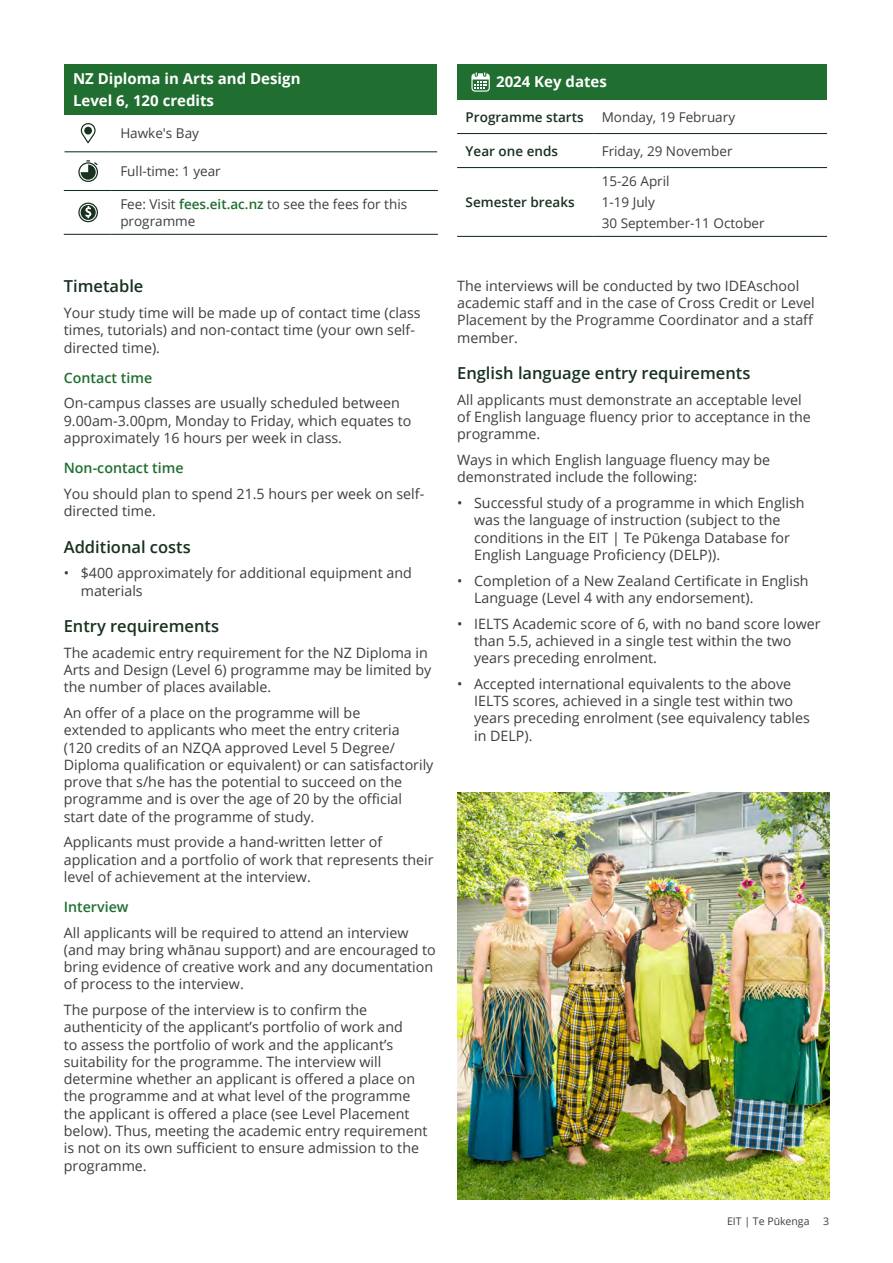
<style>
.page{position:relative;width:893px;height:1263px;background:#fff}
.page>*{position:absolute;margin:0;border:0;box-sizing:border-box;transform-origin:0 0}
.t1{font:600 16.5px "Open Sans";color:#183121}
.t2{font:700 15px/22.2px "Open Sans";color:#fff}
.t3{font:14.25px/17.2px "Open Sans";color:#3e3e3f}
.t4{font:600 14.25px "Open Sans";color:#216e31}
.t5{font:13.5px/20.7px "Open Sans";color:#3e3e3f}
.t6{font:600 13.5px "Open Sans";color:#183121}
.t7{font:10.5px "Open Sans";color:#3e3e3f}
.s1{font-weight:600;color:#216e31}
</style>
<div class="page">
<div style="left:65px;top:64px;width:372px;height:51px;background:#216e31"></div>
<hr style="left:65px;top:151px;width:47px;height:1px;background:#183121">
<hr style="left:112px;top:151px;width:325px;height:1px;background:#183121">
<hr style="left:64px;top:190px;width:48px;height:1px;background:#183121">
<hr style="left:112px;top:190px;width:326px;height:1px;background:#183121">
<hr style="left:64px;top:234px;width:48px;height:1px;background:#183121">
<hr style="left:112px;top:234px;width:326px;height:1px;background:#183121">
<svg style="left:81px;top:123px;width:15px;height:20px"></svg>
<svg style="left:78px;top:160px;width:20px;height:22px"></svg>
<svg style="left:78px;top:203px;width:20px;height:19px"></svg>
<div style="left:457px;top:64px;width:370px;height:35px;background:#216e31"></div>
<hr style="left:457px;top:133px;width:136px;height:1px;background:#183121">
<hr style="left:593px;top:133px;width:234px;height:1px;background:#183121">
<hr style="left:457px;top:167px;width:136px;height:1px;background:#183121">
<hr style="left:457px;top:236px;width:136px;height:1px;background:#183121">
<hr style="left:593px;top:167px;width:234px;height:1px;background:#183121">
<hr style="left:593px;top:236px;width:234px;height:1px;background:#183121">
<svg style="left:471px;top:72px;width:19px;height:20px"></svg>
<img style="left:457px;top:792px;width:372px;height:407px">
<p class="t2" style="left:73px;top:67px;width:229px">NZ Diploma in Arts and Design<br>Level 6, 120 credits</p>
<p class="t5" style="left:120px;top:123px;width:80px">Hawke's Bay</p>
<p class="t5" style="left:120px;top:161px;width:102px">Full-time: 1 year</p>
<p class="t5" style="left:120px;top:196px;width:288px;line-height:16.5px">Fee: Visit <span class="s1">fees.eit.ac.nz</span> to see the fees for this programme</p>
<p class="t1" style="left:64px;top:275px;width:81px">Timetable</p>
<p class="t3" style="left:64px;top:304px;width:358px">Your study time will be made up of contact time (class times, tutorials) and non-contact time (your own self&shy;directed time).</p>
<p class="t4" style="left:64px;top:368px;width:90px">Contact time</p>
<p class="t3" style="left:64px;top:394px;width:349px">On-campus classes are usually scheduled between<br>9.00am-3.00pm, Monday to Friday, which equates to approximately 16 hours per week in class.</p>
<p class="t4" style="left:64px;top:458px;width:121px">Non-contact time</p>
<p class="t3" style="left:64px;top:485px;width:362px">You should plan to spend 21.5 hours per week on self&shy;directed time.</p>
<p class="t1" style="left:64px;top:535px;width:128px">Additional costs</p>
<p class="t3" style="left:81px;top:564px;width:333px;text-indent:-17px">• $400 approximately for additional equipment and materials</p>
<p class="t1" style="left:64px;top:615px;width:157px">Entry requirements</p>
<p class="t3" style="left:64px;top:644px;width:369px">The academic entry requirement for the NZ Diploma in<br>Arts and Design (Level 6) programme may be limited by the number of places available.</p>
<p class="t3" style="left:64px;top:704px;width:371px">An offer of a place on the programme will be<br>extended to applicants who meet the entry criteria<br>(120 credits of an NZQA approved Level 5 Degree/ Diploma qualification or equivalent) or can satisfactorily prove that s/he has the potential to succeed on the programme and is over the age of 20 by the official start date of the programme of study.</p>
<p class="t3" style="left:64px;top:833px;width:371px">Applicants must provide a hand-written letter of application and a portfolio of work that represents their level of achievement at the interview.</p>
<p class="t4" style="left:64px;top:897px;width:66px">Interview</p>
<p class="t3" style="left:64px;top:923px;width:374px">All applicants will be required to attend an interview (and may bring whānau support) and are encouraged to bring evidence of creative work and any documentation of process to the interview.</p>
<p class="t3" style="left:64px;top:1001px;width:365px">The purpose of the interview is to confirm the authenticity of the applicant’s portfolio of work and<br>to assess the portfolio of work and the applicant’s suitability for the programme. The interview will determine whether an applicant is offered a place on the programme and at what level of the programme the applicant is offered a place (see Level Placement below). Thus, meeting the academic entry requirement is not on its own sufficient to ensure admission to the programme.</p>
<p class="t2" style="left:496px;top:70px;width:112px">2024 Key dates</p>
<p class="t6" style="left:466px;top:108px;width:120px">Programme starts</p>
<p class="t5" style="left:602px;top:106px;width:135px">Monday, 19 February</p>
<p class="t6" style="left:466px;top:142px;width:94px">Year one ends</p>
<p class="t5" style="left:602px;top:140px;width:132px">Friday, 29 November</p>
<p class="t6" style="left:466px;top:193px;width:110px">Semester breaks</p>
<p class="t5" style="left:602px;top:171px;width:164px">15-26 April<br>1-19 July<br>30 September-11 October</p>
<p class="t3" style="left:457px;top:277px;width:359px">The interviews will be conducted by two IDEAschool academic staff and in the case of Cross Credit or Level Placement by the Programme Coordinator and a staff member.</p>
<p class="t1" style="left:457px;top:362px;width:295px">English language entry requirements</p>
<p class="t3" style="left:457px;top:391px;width:355px">All applicants must demonstrate an acceptable level of English language fluency prior to acceptance in the programme.</p>
<p class="t3" style="left:457px;top:451px;width:315px">Ways in which English language fluency may be demonstrated include the following:</p>
<p class="t3" style="left:474px;top:494px;width:332px;text-indent:-17px">• Successful study of a programme in which English was the language of instruction (subject to the conditions in the EIT | Te Pūkenga Database for English Language Proficiency (DELP)).</p>
<p class="t3" style="left:474px;top:571px;width:336px;text-indent:-17px">• Completion of a New Zealand Certificate in English<br>Language (Level 4 with any endorsement).</p>
<p class="t3" style="left:474px;top:614px;width:348px;text-indent:-17px">• IELTS Academic score of 6, with no band score lower than 5.5, achieved in a single test within the two years preceding enrolment.</p>
<p class="t3" style="left:474px;top:675px;width:337px;text-indent:-17px">• Accepted international equivalents to the above IELTS scores, achieved in a single test within two years preceding enrolment (see equivalency tables in DELP).</p>
<p class="t7" style="left:727px;top:1214px;width:84px">EIT | Te Pūkenga</p>
<p class="t7" style="left:823px;top:1214px;width:8px">3</p>
</div>
